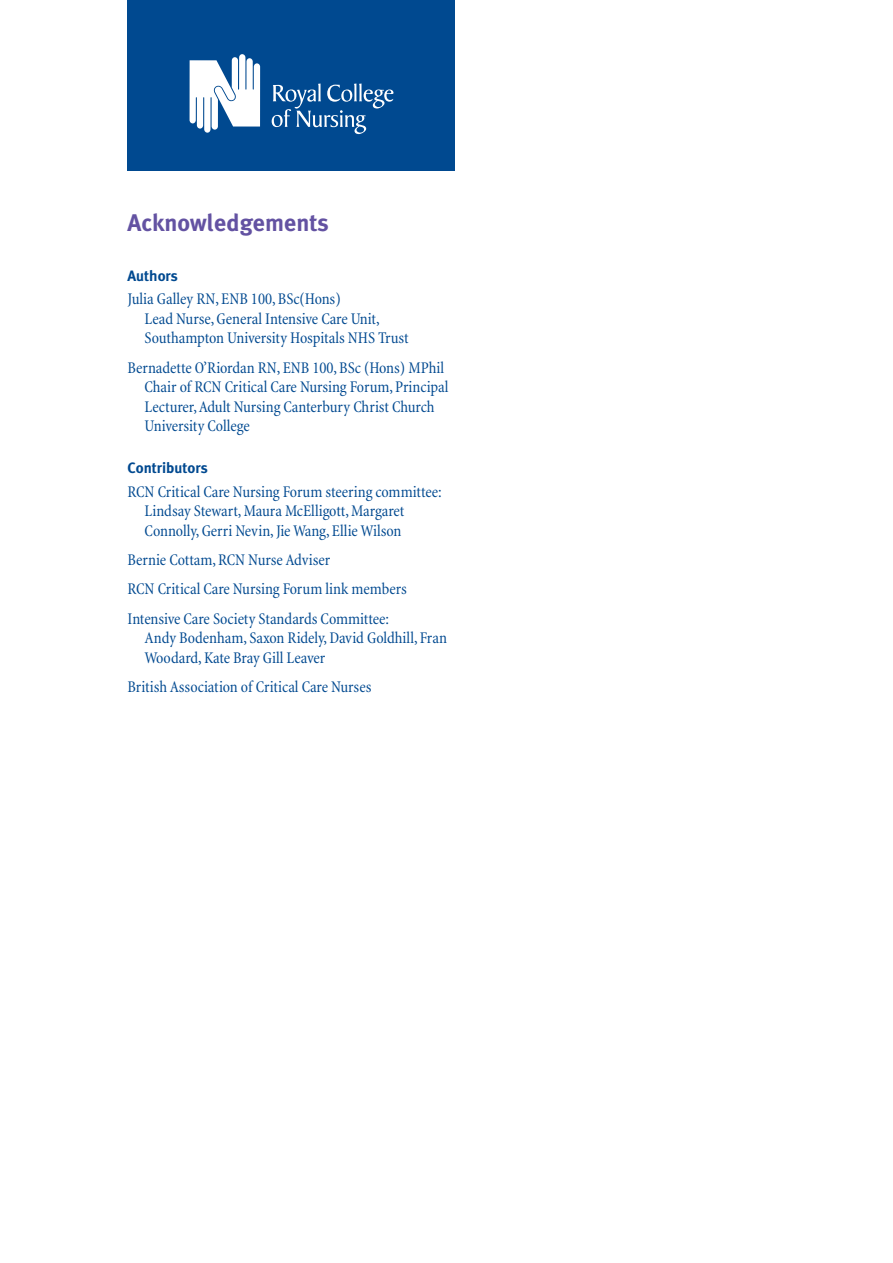
<style>
.page{position:relative;width:893px;height:1263px;background:#fff}
.page>*{position:absolute;margin:0;border:0;box-sizing:border-box;transform-origin:0 0}
.t1{font:700 24px "Meta Plus";color:#6352a2}
.t2{font:condensed 16.5px/19.5px "Minion";color:#004990}
.t3{font:700 15px "Meta Plus";color:#004990}
</style>
<div class="page">
<div style="left:128px;top:0;width:327px;height:170px;background:#004990"></div>
<svg style="left:189px;top:54px;width:71px;height:79px"></svg>
<svg style="left:272px;top:84px;width:121px;height:50px"></svg>
<h1 class="t1" style="left:128px;top:213px;width:203px">Acknowledgements</h1>
<p class="t3" style="left:128px;top:269px;width:52px">Authors</p>
<p class="t2" style="left:145px;top:291px;width:266px;text-indent:-17px">Julia Galley RN, ENB 100, BSc(Hons)<br>Lead Nurse, General Intensive Care Unit,<br>Southampton University Hospitals NHS Trust</p>
<p class="t2" style="left:145px;top:359px;width:305px;text-indent:-17px">Bernadette O’Riordan RN, ENB 100, BSc (Hons) MPhil Chair of RCN Critical Care Nursing Forum, Principal Lecturer,Adult Nursing Canterbury Christ Church University College</p>
<p class="t3" style="left:128px;top:462px;width:82px">Contributors</p>
<p class="t2" style="left:145px;top:483px;width:298px;text-indent:-17px">RCN Critical Care Nursing Forum steering committee:<br>Lindsay Stewart, Maura McElligott, Margaret<br>Connolly, Gerri Nevin, Jie Wang, Ellie Wilson</p>
<p class="t2" style="left:128px;top:547px;width:281px;line-height:29.2px">Bernie Cottam, RCN Nurse Adviser<br>RCN Critical Care Nursing Forum link members<br>Intensive Care Society Standards Committee:</p>
<p class="t2" style="left:145px;top:630px;width:304px">Andy Bodenham, Saxon Ridely, David Goldhill, Fran<br>Woodard, Kate Bray Gill Leaver</p>
<p class="t2" style="left:128px;top:678px;width:245px">British Association of Critical Care Nurses</p>
</div>
